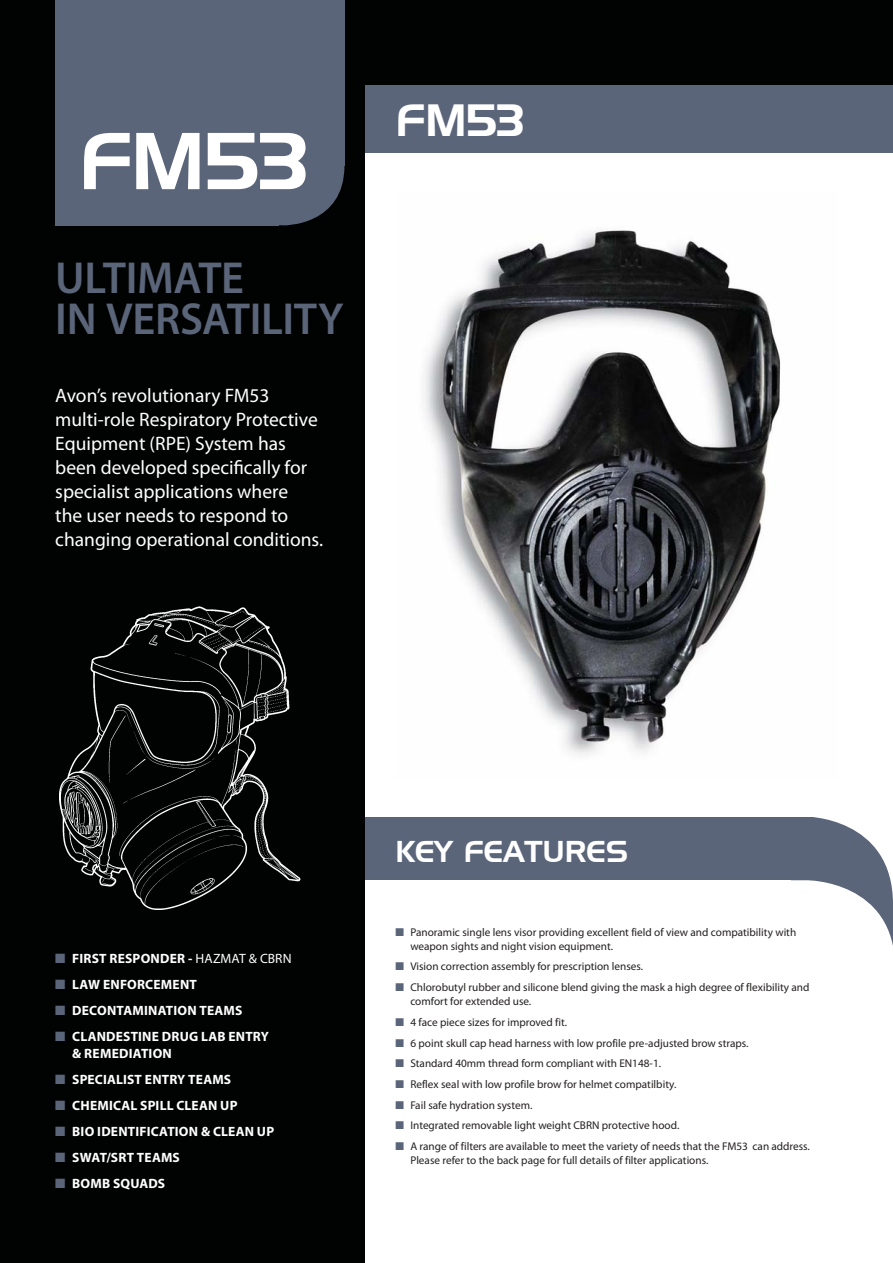
<style>
.page{position:relative;width:893px;height:1263px;background:#010202}
.page>*{position:absolute;margin:0;border:0;box-sizing:border-box;transform-origin:0 0}
.t1{font:79.8px "Hanzel Normal";color:#fff}
.t2{font:600 45px/40.5px "Myriad Pro";letter-spacing:-.005em;color:#5b6579}
.t3{font:45px "Hanzel Normal";color:#fff}
.t4{font:30px "Hanzel Normal";color:#fff}
.t5{font:19.5px/24px "Myriad Pro";color:#fff}
.t6{font:700 13.5px/16.5px "Myriad Pro";letter-spacing:.015em;color:#fff}
.t7{font:11.25px/14.2px "Myriad Pro";color:#231f20}
.s1{color:#5b6579}
.s2{font-weight:400}
</style>
<div class="page">
<div style="left:662px;top:816px;width:231px;height:236px;background:#5b6579;border-radius:88px"></div>
<div style="left:366px;top:816px;width:425px;height:447px;background:#5b6579"></div>
<svg style="left:791px;top:880px;width:102px;height:132px;background:#eeeff1"></svg>
<div style="left:395px;top:1012px;width:498px;height:251px;background:#fff"></div>
<div style="left:366px;top:880px;width:425px;height:383px;background:#fff"></div>
<img style="left:60px;top:606px;width:241px;height:304px">
<div style="left:366px;top:85px;width:527px;height:513px;background:#5b6579"></div>
<div style="left:366px;top:153px;width:527px;height:663px;background:#fff"></div>
<div style="left:225px;top:106px;width:119px;height:119px;background:#5b6579;border-radius:50%"></div>
<div style="left:89px;top:0;width:255px;height:166px;background:#5b6579"></div>
<div style="left:55px;top:0;width:224px;height:225px;background:#5b6579"></div>
<img style="left:424px;top:230px;width:357px;height:525px">
<h1 class="t1" style="left:79px;top:114px;width:231px">FM53</h1>
<h2 class="t2" style="left:55px;top:262px;width:290px">ULTIMATE<br>IN VERSATILITY</h2>
<h3 class="t5" style="left:55px;top:385px;width:269px">Avon’s revolutionary FM53 multi-role Respiratory Protective<br>Equipment (RPE) System has been developed specifically for specialist applications where<br>the user needs to respond to changing operational conditions.</h3>
<h2 class="t3" style="left:395px;top:94px;width:130px">FM53</h2>
<p class="t6" style="left:55px;top:951px;width:238px"><span class="s1">■</span> FIRST RESPONDER - <span class="s2">HAZMAT &amp; CBRN</span></p>
<p class="t6" style="left:55px;top:977px;width:143px"><span class="s1">■</span> LAW ENFORCEMENT</p>
<p class="t6" style="left:55px;top:1003px;width:189px"><span class="s1">■</span> DECONTAMINATION TEAMS</p>
<p class="t6" style="left:72px;top:1029px;width:198px;text-indent:-17px"><span class="s1">■</span> CLANDESTINE DRUG LAB ENTRY &amp; REMEDIATION</p>
<p class="t6" style="left:55px;top:1072px;width:177px"><span class="s1">■</span> SPECIALIST ENTRY TEAMS</p>
<p class="t6" style="left:55px;top:1098px;width:184px"><span class="s1">■</span> CHEMICAL SPILL CLEAN UP</p>
<p class="t6" style="left:55px;top:1124px;width:220px"><span class="s1">■</span> BIO IDENTIFICATION &amp; CLEAN UP</p>
<p class="t6" style="left:55px;top:1150px;width:126px"><span class="s1">■</span> SWAT/SRT TEAMS</p>
<p class="t6" style="left:55px;top:1176px;width:111px"><span class="s1">■</span> BOMB SQUADS</p>
<h3 class="t4" style="left:395px;top:833px;width:234px">KEY FEATURES</h3>
<p class="t7" style="left:410px;top:926px;width:387px;text-indent:-15px"><span class="s1">■</span> Panoramic single lens visor providing excellent field of view and compatibility with weapon sights and night vision equipment.</p>
<p class="t7" style="left:395px;top:961px;width:249px"><span class="s1">■</span> Vision correction assembly for prescription lenses.</p>
<p class="t7" style="left:410px;top:981px;width:401px;text-indent:-15px"><span class="s1">■</span> Chlorobutyl rubber and silicone blend giving the mask a high degree of flexibility and comfort for extended use.</p>
<p class="t7" style="left:395px;top:1016px;width:173px"><span class="s1">■</span> 4 face piece sizes for improved fit.</p>
<p class="t7" style="left:395px;top:1037px;width:355px"><span class="s1">■</span> 6 point skull cap head harness with low profile pre-adjusted brow straps.</p>
<p class="t7" style="left:395px;top:1057px;width:267px"><span class="s1">■</span> Standard 40mm thread form compliant with EN148-1.</p>
<p class="t7" style="left:395px;top:1078px;width:282px"><span class="s1">■</span> Reflex seal with low profile brow for helmet compatilbity.</p>
<p class="t7" style="left:395px;top:1099px;width:138px"><span class="s1">■</span> Fail safe hydration system.</p>
<p class="t7" style="left:395px;top:1119px;width:285px"><span class="s1">■</span> Integrated removable light weight CBRN protective hood.</p>
<p class="t7" style="left:410px;top:1140px;width:401px;text-indent:-15px"><span class="s1">■</span> A range of filters are available to meet the variety of needs that the FM53 can address.<br>Please refer to the back page for full details of filter applications.</p>
</div>
